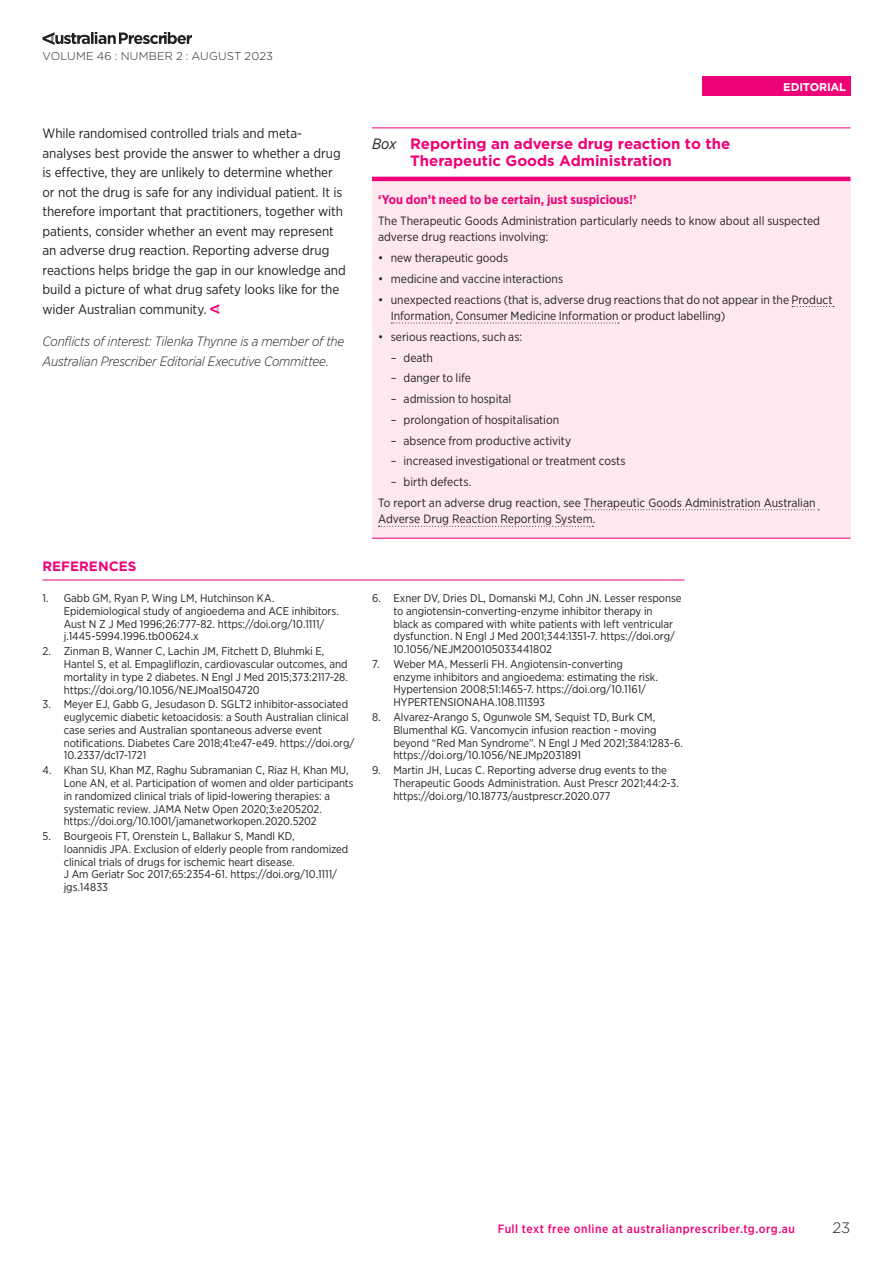
<style>
.page{position:relative;width:893px;height:1263px;background:#fff}
.page>*{position:absolute;margin:0;border:0;box-sizing:border-box;transform-origin:0 0}
.t1{font:700 15px/17.2px "Gotham";letter-spacing:-.005em;color:#ed0277}
.t2{font:300 15px "Gotham";color:#231f20}
.t3{font:13.5px/19.5px "Gotham Narrow";letter-spacing:-.005em;color:#231f20}
.t4{font:italic 300 13.5px/19.5px "Gotham Narrow";letter-spacing:-.015em;color:#231f20}
.t5{font:700 13.5px "Gotham";color:#ed0277}
.t6{font:700 12.75px "Gotham Narrow";color:#ed0277}
.t7{font:12px/16.5px "Gotham Narrow";color:#231f20}
.t8{font:500 12px "Gotham Narrow";letter-spacing:.035em;color:#ed0277}
.t9{font:11.25px/12.8px "Gotham Narrow";letter-spacing:-.005em;color:#231f20}
.t10{font:300 11.25px "Gotham";letter-spacing:.02em;color:#231f20}
.t11{font:700 11.25px "Gotham";letter-spacing:-.02em;color:#fff}
.s1{font-family:"Gotham Narrow";font-weight:400;font-style:italic;color:#231f20}
</style>
<div class="page">
<svg style="left:43px;top:32px;width:149px;height:13px"></svg>
<div style="left:702px;top:77px;width:148px;height:19px;background:#ed0277"></div>
<svg style="left:210px;top:304px;width:9px;height:10px"></svg>
<hr style="left:43px;top:580px;width:642px;height:1px;background:#ed0277">
<div style="left:372px;top:179px;width:478px;height:359px;background:#fce8ed"></div>
<hr style="left:372px;top:128px;width:478px;height:1px;background:#ed0277">
<hr style="left:372px;top:177px;width:478px;height:4px;background:#ed0277">
<hr style="left:372px;top:538px;width:478px;height:1px;background:#ed0277">
<svg style="left:792px;top:306px;width:42px;height:1px"></svg>
<svg style="left:391px;top:323px;width:228px;height:1px"></svg>
<svg style="left:584px;top:509px;width:235px;height:1px"></svg>
<svg style="left:378px;top:526px;width:215px;height:1px"></svg>
<p class="t10" style="left:43px;top:48px;width:232px">VOLUME 46 : NUMBER 2 : AUGUST 2023</p>
<p class="t3" style="left:43px;top:124px;width:305px">While randomised controlled trials and meta&shy;analyses best provide the answer to whether a drug is effective, they are unlikely to determine whether or not the drug is safe for any individual patient. It is therefore important that practitioners, together with patients, consider whether an event may represent an adverse drug reaction. Reporting adverse drug reactions helps bridge the gap in our knowledge and build a picture of what drug safety looks like for the wider Australian community.</p>
<p class="t4" style="left:43px;top:331px;width:303px">Conflicts of interest: Tilenka Thynne is a member of the<br>Australian Prescriber Editorial Executive Committee.</p>
<p class="t5" style="left:43px;top:557px;width:95px">REFERENCES</p>
<p class="t9" style="left:64px;top:592px;width:277px;text-indent:-21px">1. Gabb GM, Ryan P, Wing LM, Hutchinson KA.<br>Epidemiological study of angioedema and ACE inhibitors.<br>Aust N Z J Med 1996;26:777-82. https://doi.org/10.1111/ j.1445-5994.1996.tb00624.x</p>
<p class="t9" style="left:64px;top:645px;width:286px;text-indent:-21px">2. Zinman B, Wanner C, Lachin JM, Fitchett D, Bluhmki E, Hantel S, et al. Empagliflozin, cardiovascular outcomes, and mortality in type 2 diabetes. N Engl J Med 2015;373:2117-28. https://doi.org/10.1056/NEJMoa1504720</p>
<p class="t9" style="left:64px;top:698px;width:292px;text-indent:-21px">3. Meyer EJ, Gabb G, Jesudason D. SGLT2 inhibitor-associated euglycemic diabetic ketoacidosis: a South Australian clinical case series and Australian spontaneous adverse event notifications. Diabetes Care 2018;41:e47-e49. https://doi.org/ 10.2337/dc17-1721</p>
<p class="t9" style="left:64px;top:764px;width:291px;text-indent:-21px">4. Khan SU, Khan MZ, Raghu Subramanian C, Riaz H, Khan MU, Lone AN, et al. Participation of women and older participants in randomized clinical trials of lipid-lowering therapies: a systematic review. JAMA Netw Open 2020;3:e205202. https://doi.org/10.1001/jamanetworkopen.2020.5202</p>
<p class="t9" style="left:64px;top:830px;width:286px;text-indent:-21px">5. Bourgeois FT, Orenstein L, Ballakur S, Mandl KD,<br>Ioannidis JPA. Exclusion of elderly people from randomized clinical trials of drugs for ischemic heart disease.<br>J Am Geriatr Soc 2017;65:2354-61. https://doi.org/10.1111/ jgs.14833</p>
<p class="t11" style="left:783px;top:79px;width:64px">EDITORIAL</p>
<h1 class="t1" style="left:410px;top:135px;width:321px;text-indent:-38px"><span class="s1">Box</span> Reporting an adverse drug reaction to the<br>Therapeutic Goods Administration</h1>
<p class="t6" style="left:378px;top:191px;width:260px">‘You don’t need to be certain, just suspicious!’</p>
<p class="t7" style="left:378px;top:212px;width:443px">The Therapeutic Goods Administration particularly needs to know about all suspected adverse drug reactions involving:</p>
<p class="t7" style="left:378px;top:249px;width:132px">• new therapeutic goods</p>
<p class="t7" style="left:378px;top:270px;width:187px">• medicine and vaccine interactions</p>
<p class="t7" style="left:391px;top:291px;width:443px;text-indent:-13px">• unexpected reactions (that is, adverse drug reactions that do not appear in the Product<br>Information, Consumer Medicine Information or product labelling)</p>
<p class="t7" style="left:378px;top:328px;width:146px">• serious reactions, such as:</p>
<p class="t7" style="left:391px;top:349px;width:44px">– death</p>
<p class="t7" style="left:391px;top:369px;width:82px">– danger to life</p>
<p class="t7" style="left:391px;top:390px;width:122px">– admission to hospital</p>
<p class="t7" style="left:391px;top:411px;width:170px">– prolongation of hospitalisation</p>
<p class="t7" style="left:391px;top:432px;width:182px">– absence from productive activity</p>
<p class="t7" style="left:391px;top:452px;width:236px">– increased investigational or treatment costs</p>
<p class="t7" style="left:378px;top:471px;width:439px;line-height:20.7px;text-indent:13px">– birth defects.<br>To report an adverse drug reaction, see Therapeutic Goods Administration Australian</p>
<p class="t7" style="left:378px;top:510px;width:219px">Adverse Drug Reaction Reporting System.</p>
<p class="t9" style="left:393px;top:592px;width:290px;text-indent:-21px">6. Exner DV, Dries DL, Domanski MJ, Cohn JN. Lesser response to angiotensin-converting-enzyme inhibitor therapy in<br>black as compared with white patients with left ventricular dysfunction. N Engl J Med 2001;344:1351-7. https://doi.org/ 10.1056/NEJM200105033441802</p>
<p class="t9" style="left:393px;top:657px;width:266px;text-indent:-21px">7. Weber MA, Messerli FH. Angiotensin-converting enzyme inhibitors and angioedema: estimating the risk.<br>Hypertension 2008;51:1465-7. https://doi.org/10.1161/ HYPERTENSIONAHA.108.111393</p>
<p class="t9" style="left:393px;top:710px;width:291px;text-indent:-21px">8. Alvarez-Arango S, Ogunwole SM, Sequist TD, Burk CM, Blumenthal KG. Vancomycin infusion reaction - moving beyond “Red Man Syndrome”. N Engl J Med 2021;384:1283-6. https://doi.org/10.1056/NEJMp2031891</p>
<p class="t9" style="left:393px;top:764px;width:287px;text-indent:-21px">9. Martin JH, Lucas C. Reporting adverse drug events to the<br>Therapeutic Goods Administration. Aust Prescr 2021;44:2-3. https://doi.org/10.18773/austprescr.2020.077</p>
<p class="t8" style="left:498px;top:1221px;width:299px">Full text free online at australianprescriber.tg.org.au</p>
<h1 class="t2" style="left:832px;top:1218px;width:19px">23</h1>
</div>
